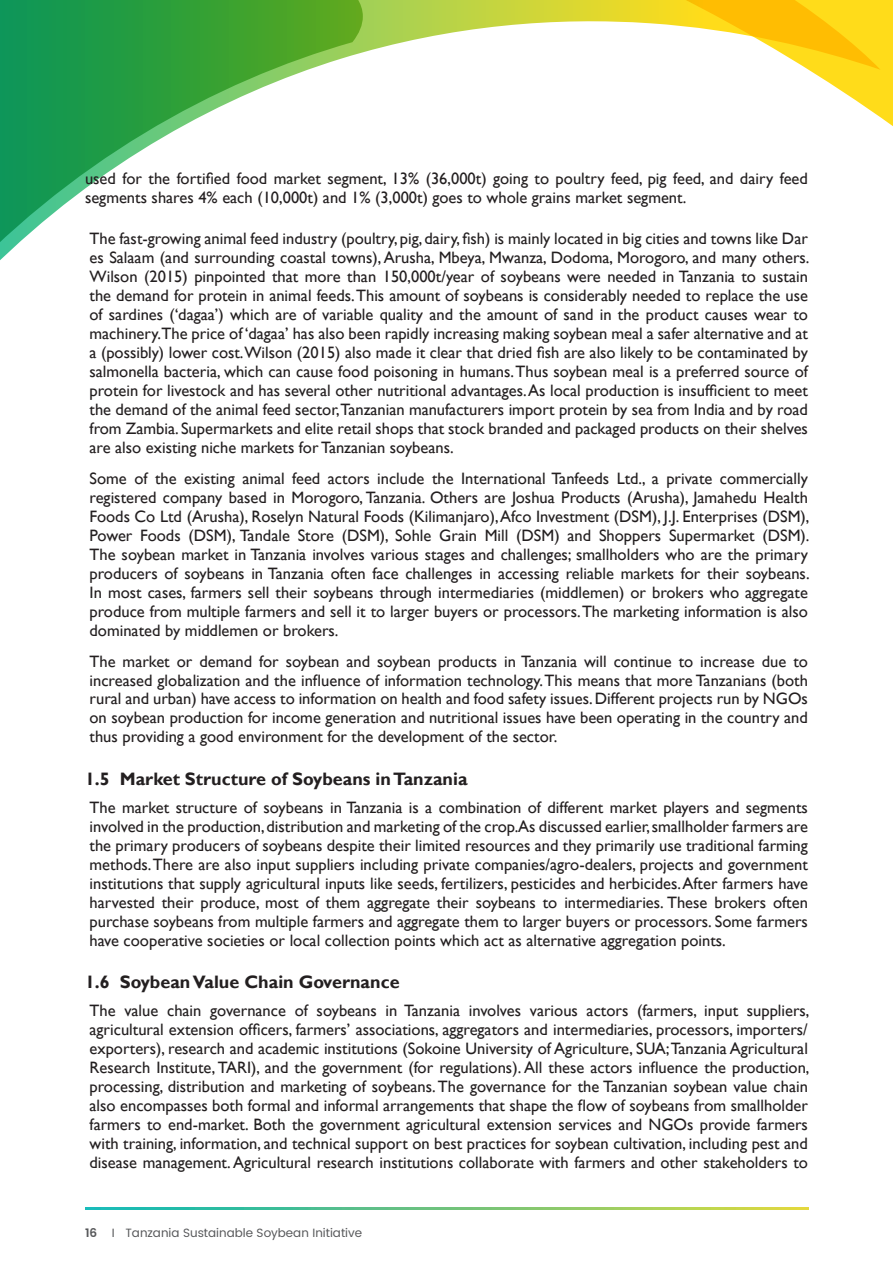
<style>
.page{position:relative;width:893px;height:1263px;background:#fff}
.page>*{position:absolute;margin:0;border:0;box-sizing:border-box;transform-origin:0 0}
.SBR_H2{font:700 18px "Gill Sans";color:#231f20}
.t1{font:16.5px/19px "Gill Sans";color:#231f20;text-align:justify}
.t2{font:12px "Poppins";color:#57585a}
.s1{font-weight:600}
</style>
<div class="page">
<svg style="left:0;top:191px;width:82px;height:69px"></svg>
<svg style="left:0;top:0;width:893px;height:191px"></svg>
<svg style="left:85px;top:1208px;width:723px;height:2px"></svg>
<p class="t1" style="left:85px;top:168px;width:724px;line-height:19.8px">used for the fortified food market segment, 13% (36,000t) going to poultry feed, pig feed, and dairy feed segments shares 4% each (10,000t) and 1% (3,000t) goes to whole grains market segment.</p>
<p class="t1" style="left:90px;top:229px;width:721px">The fast-growing animal feed industry (poultry, pig, dairy, fish) is mainly located in big cities and towns like Dar es Salaam (and surrounding coastal towns), Arusha, Mbeya, Mwanza, Dodoma, Morogoro, and many others.<br>Wilson (2015) pinpointed that more than 150,000t/year of soybeans were needed in Tanzania to sustain the demand for protein in animal feeds. This amount of soybeans is considerably needed to replace the use of sardines (‘dagaa’) which are of variable quality and the amount of sand in the product causes wear to machinery.The price of ‘dagaa’ has also been rapidly increasing making soybean meal a safer alternative and at a (possibly) lower cost.Wilson (2015) also made it clear that dried fish are also likely to be contaminated by salmonella bacteria, which can cause food poisoning in humans. Thus soybean meal is a preferred source of protein for livestock and has several other nutritional advantages. As local production is insufficient to meet the demand of the animal feed sector,Tanzanian manufacturers import protein by sea from India and by road from Zambia. Supermarkets and elite retail shops that stock branded and packaged products on their shelves are also existing niche markets for Tanzanian soybeans.</p>
<p class="t1" style="left:90px;top:469px;width:721px">Some of the existing animal feed actors include the International Tanfeeds Ltd., a private commercially registered company based in Morogoro, Tanzania. Others are Joshua Products (Arusha), Jamahedu Health Foods Co Ltd (Arusha), Roselyn Natural Foods (Kilimanjaro), Afco Investment (DSM), J.J. Enterprises (DSM), Power Foods (DSM), Tandale Store (DSM), Sohle Grain Mill (DSM) and Shoppers Supermarket (DSM).<br>The soybean market in Tanzania involves various stages and challenges; smallholders who are the primary producers of soybeans in Tanzania often face challenges in accessing reliable markets for their soybeans.<br>In most cases, farmers sell their soybeans through intermediaries (middlemen) or brokers who aggregate produce from multiple farmers and sell it to larger buyers or processors. The marketing information is also dominated by middlemen or brokers.</p>
<p class="t1" style="left:90px;top:652px;width:720px">The market or demand for soybean and soybean products in Tanzania will continue to increase due to increased globalization and the influence of information technology. This means that more Tanzanians (both rural and urban) have access to information on health and food safety issues. Different projects run by NGOs on soybean production for income generation and nutritional issues have been operating in the country and thus providing a good environment for the development of the sector.</p>
<p class="SBR_H2" style="left:85px;top:768px;width:384px">1.5 Market Structure of Soybeans in Tanzania</p>
<p class="t1" style="left:90px;top:798px;width:720px">The market structure of soybeans in Tanzania is a combination of different market players and segments involved in the production, distribution and marketing of the crop.As discussed earlier, smallholder farmers are the primary producers of soybeans despite their limited resources and they primarily use traditional farming methods. There are also input suppliers including private companies/agro-dealers, projects and government institutions that supply agricultural inputs like seeds, fertilizers, pesticides and herbicides. After farmers have harvested their produce, most of them aggregate their soybeans to intermediaries. These brokers often purchase soybeans from multiple farmers and aggregate them to larger buyers or processors. Some farmers have cooperative societies or local collection points which act as alternative aggregation points.</p>
<p class="SBR_H2" style="left:85px;top:971px;width:316px">1.6 Soybean Value Chain Governance</p>
<p class="t1" style="left:90px;top:1002px;width:721px">The value chain governance of soybeans in Tanzania involves various actors (farmers, input suppliers, agricultural extension officers, farmers’ associations, aggregators and intermediaries, processors, importers/ exporters), research and academic institutions (Sokoine University of Agriculture, SUA;Tanzania Agricultural Research Institute, TARI), and the government (for regulations). All these actors influence the production, processing, distribution and marketing of soybeans. The governance for the Tanzanian soybean value chain also encompasses both formal and informal arrangements that shape the flow of soybeans from smallholder farmers to end-market. Both the government agricultural extension services and NGOs provide farmers with training, information, and technical support on best practices for soybean cultivation, including pest and disease management. Agricultural research institutions collaborate with farmers and other stakeholders to</p>
<p class="t2" style="left:85px;top:1224px;width:279px"><span class="s1">16</span> I Tanzania Sustainable Soybean Initiative</p>
</div>
